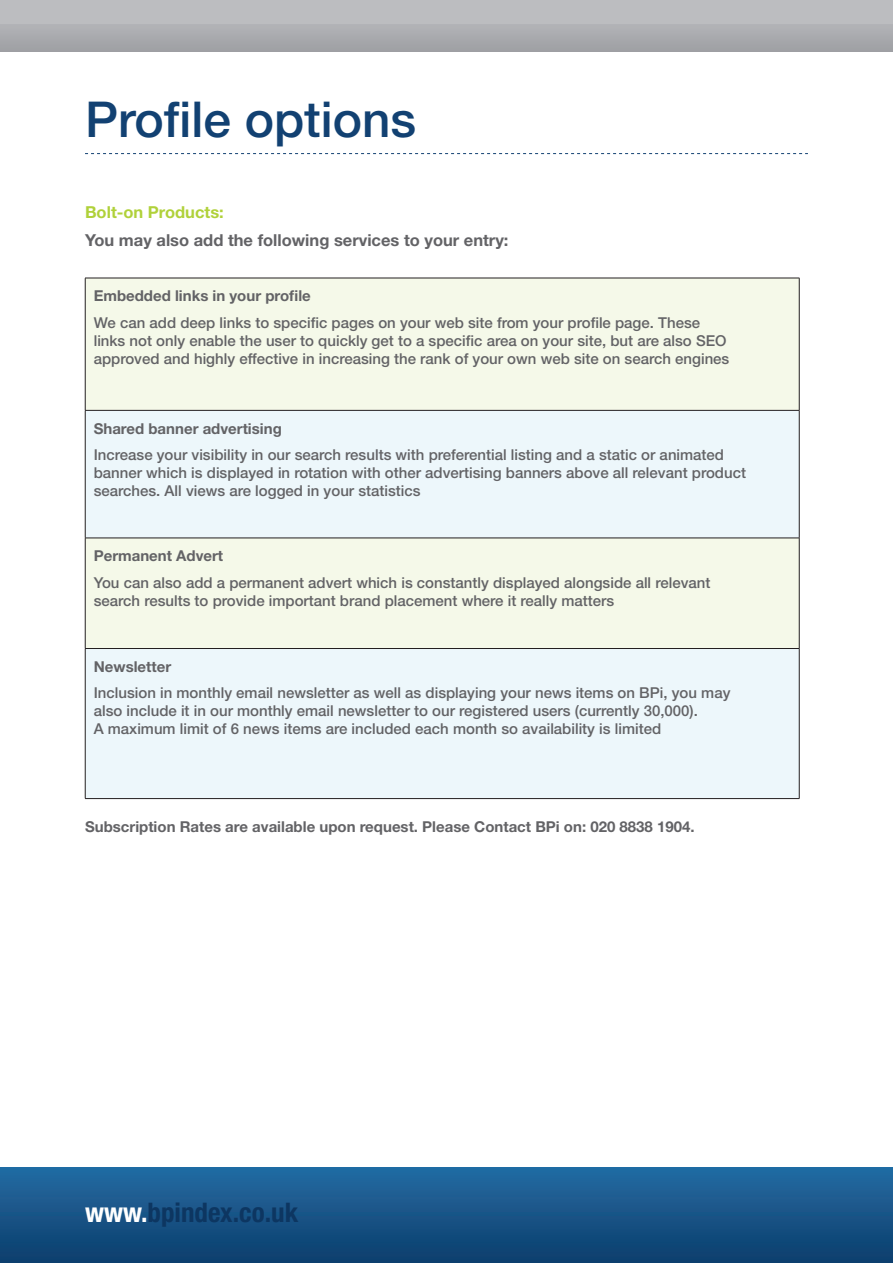
<style>
.page{position:relative;width:893px;height:1263px;background:#fff}
.page>*{position:absolute;margin:0;border:0;box-sizing:border-box;transform-origin:0 0}
.t1{font:500 49.5px "Helvetica Neue LT Std";color:#124172}
.t2{font:700 condensed 27px "Helvetica Neue LT Std";color:#0d3661}
.t3{font:700 16.5px "Helvetica Neue LT Std";color:#636366}
.t4{font:700 16.5px "Helvetica Neue LT Std";color:#b0d13a}
.t5{font:500 15px/18px "Helvetica Neue LT Std";color:#636366}
.t6{font:700 15px "Helvetica Neue LT Std";color:#636366}
.s1{color:#fff}
</style>
<div class="page">
<div style="left:0;top:1167px;width:893px;height:96px;background:linear-gradient(to bottom,#246ba3,#0c3e6d)"></div>
<div style="left:0;top:0;width:893px;height:52px;background:#bcbdc0"></div>
<div style="left:0;top:25px;width:893px;height:26px;background:#a8aaad"></div>
<svg style="left:85px;top:153px;width:723px;height:1px"></svg>
<div style="left:86px;top:279px;width:713px;height:131px;background:#f5f9e9"></div>
<svg style="left:86px;top:411px;width:713px;height:387px;fill:#edf7fb"></svg>
<hr style="left:85px;top:278px;width:714px;height:1px;background:#231f20">
<hr style="left:85px;top:278px;width:1px;height:132px;background:#231f20">
<hr style="left:799px;top:278px;width:1px;height:132px;background:#231f20">
<hr style="left:85px;top:410px;width:714px;height:1px;background:#231f20">
<hr style="left:85px;top:411px;width:1px;height:127px;background:#231f20">
<hr style="left:799px;top:411px;width:1px;height:127px;background:#231f20">
<hr style="left:85px;top:538px;width:714px;height:1px;background:#231f20">
<hr style="left:85px;top:538px;width:1px;height:110px;background:#231f20">
<hr style="left:799px;top:538px;width:1px;height:110px;background:#231f20">
<hr style="left:85px;top:648px;width:714px;height:1px;background:#231f20">
<hr style="left:85px;top:649px;width:1px;height:149px;background:#231f20">
<hr style="left:799px;top:649px;width:1px;height:149px;background:#231f20">
<hr style="left:85px;top:798px;width:714px;height:1px;background:#231f20">
<p class="t1" style="left:85px;top:89px;width:333px">Profile options</p>
<p class="t4" style="left:85px;top:202px;width:140px">Bolt-on Products:</p>
<p class="t3" style="left:85px;top:230px;width:425px">You may also add the following services to your entry:</p>
<p class="t6" style="left:94px;top:287px;width:219px">Embedded links in your profile</p>
<p class="t5" style="left:94px;top:313px;width:637px">We can add deep links to specific pages on your web site from your profile page. These links not only enable the user to quickly get to a specific area on your site, but are also SEO approved and highly effective in increasing the rank of your own web site on search engines</p>
<p class="t6" style="left:94px;top:419px;width:190px">Shared banner advertising</p>
<p class="t5" style="left:94px;top:446px;width:654px">Increase your visibility in our search results with preferential listing and a static or animated banner which is displayed in rotation with other advertising banners above all relevant product searches. All views are logged in your statistics</p>
<p class="t6" style="left:94px;top:547px;width:131px">Permanent Advert</p>
<p class="t5" style="left:94px;top:573px;width:618px">You can also add a permanent advert which is constantly displayed alongside all relevant search results to provide important brand placement where it really matters</p>
<p class="t6" style="left:94px;top:657px;width:79px">Newsletter</p>
<p class="t5" style="left:94px;top:684px;width:638px">Inclusion in monthly email newsletter as well as displaying your news items on BPi, you may also include it in our monthly email newsletter to our registered users (currently 30,000).<br>A maximum limit of 6 news items are included each month so availability is limited</p>
<p class="t6" style="left:85px;top:817px;width:611px">Subscription Rates are available upon request. Please Contact BPi on: 020 8838 1904.</p>
<p class="t2" style="left:85px;top:1196px;width:215px"><span class="s1">www.</span>bpindex.co.uk</p>
</div>
